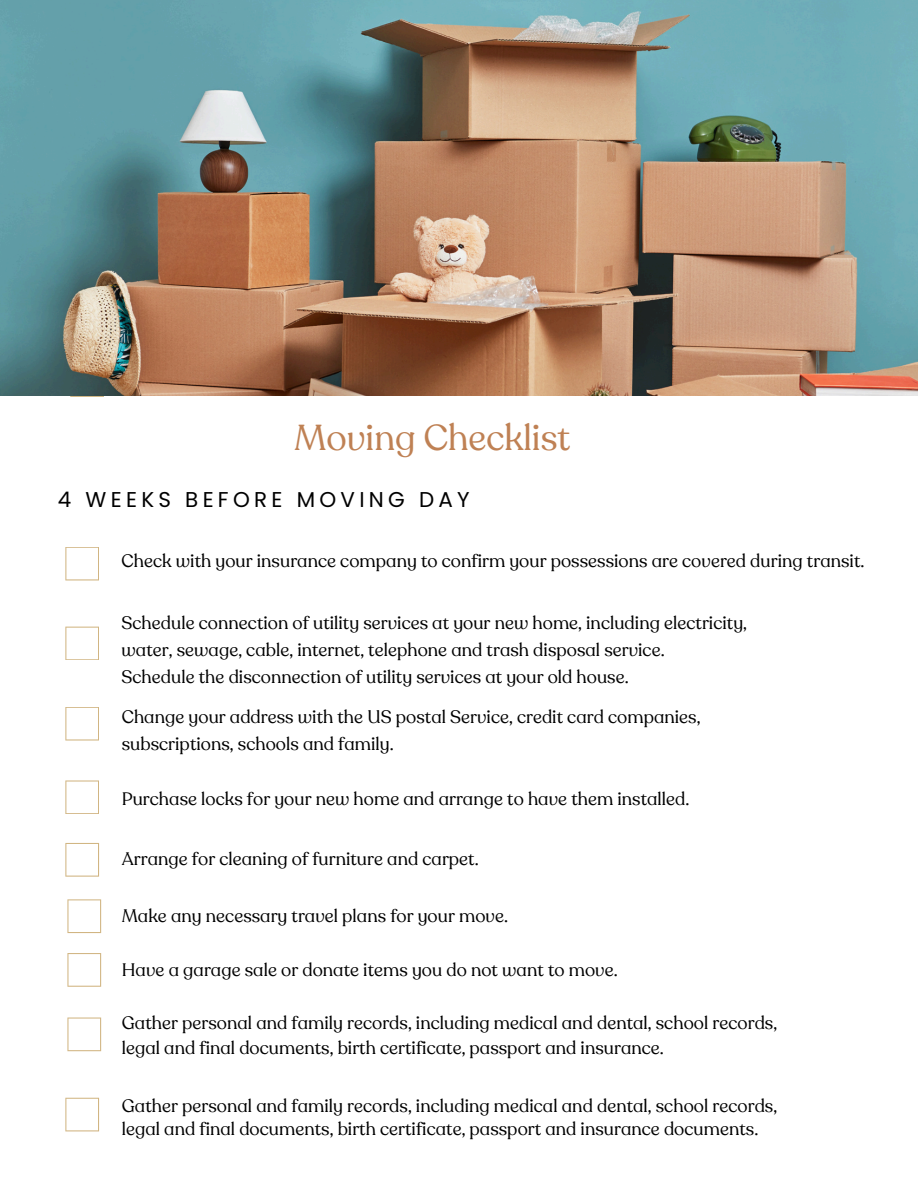
<style>
.page{position:relative;width:918px;height:1188px;background:#fff}
.page>*{position:absolute;margin:0;border:0;box-sizing:border-box;transform-origin:0 0}
.t1{font:36px "Recoleta Alt";color:#bf8154}
.t2{font:21.45px "Poppins";letter-spacing:.2em;color:#000}
.t3{font:18px/22.5px "Recoleta Alt";letter-spacing:.005em;color:#000}
</style>
<div class="page">
<svg style="left:70px;top:395px;width:34px;height:2px"></svg>
<svg style="left:65px;top:627px;width:34px;height:33px"></svg>
<svg style="left:65px;top:707px;width:34px;height:34px"></svg>
<svg style="left:65px;top:780px;width:34px;height:34px"></svg>
<svg style="left:65px;top:843px;width:34px;height:34px"></svg>
<svg style="left:67px;top:899px;width:34px;height:34px"></svg>
<svg style="left:67px;top:953px;width:34px;height:34px"></svg>
<svg style="left:67px;top:1018px;width:34px;height:33px"></svg>
<svg style="left:65px;top:1098px;width:34px;height:33px"></svg>
<img style="left:0;top:0;width:918px;height:395px">
<svg style="left:65px;top:547px;width:34px;height:33px"></svg>
<p class="t1" style="left:294px;top:414px;width:278px">Moving Checklist</p>
<p class="t2" style="left:58px;top:485px;width:413px">4 WEEKS BEFORE MOVING DAY</p>
<p class="t3" style="left:122px;top:550px;width:744px">Check with your insurance company to confirm your possessions are covered during transit.</p>
<p class="t3" style="left:122px;top:612px;width:627px">Schedule connection of utility services at your new home, including electricity,</p>
<p class="t3" style="left:122px;top:639px;width:545px">water, sewage, cable, internet, telephone and trash disposal service.</p>
<p class="t3" style="left:122px;top:666px;width:509px">Schedule the disconnection of utility services at your old house.</p>
<p class="t3" style="left:122px;top:706px;width:580px">Change your address with the US postal Service, credit card companies,</p>
<p class="t3" style="left:122px;top:733px;width:273px">subscriptions, schools and family.</p>
<h1 class="t3" style="left:122px;top:788px;width:569px">Purchase locks for your new home and arrange to have them installed.</h1>
<p class="t3" style="left:122px;top:848px;width:358px">Arrange for cleaning of furniture and carpet.</p>
<h2 class="t3" style="left:122px;top:905px;width:388px">Make any necessary travel plans for your move.</h2>
<p class="t3" style="left:122px;top:959px;width:497px">Have a garage sale or donate items you do not want to move.</p>
<p class="t3" style="left:122px;top:1011px;width:657px;line-height:24.8px">Gather personal and family records, including medical and dental, school records, legal and final documents, birth certificate, passport and insurance.</p>
<p class="t3" style="left:122px;top:1095px;width:657px">Gather personal and family records, including medical and dental, school records, legal and final documents, birth certificate, passport and insurance documents.</p>
</div>
